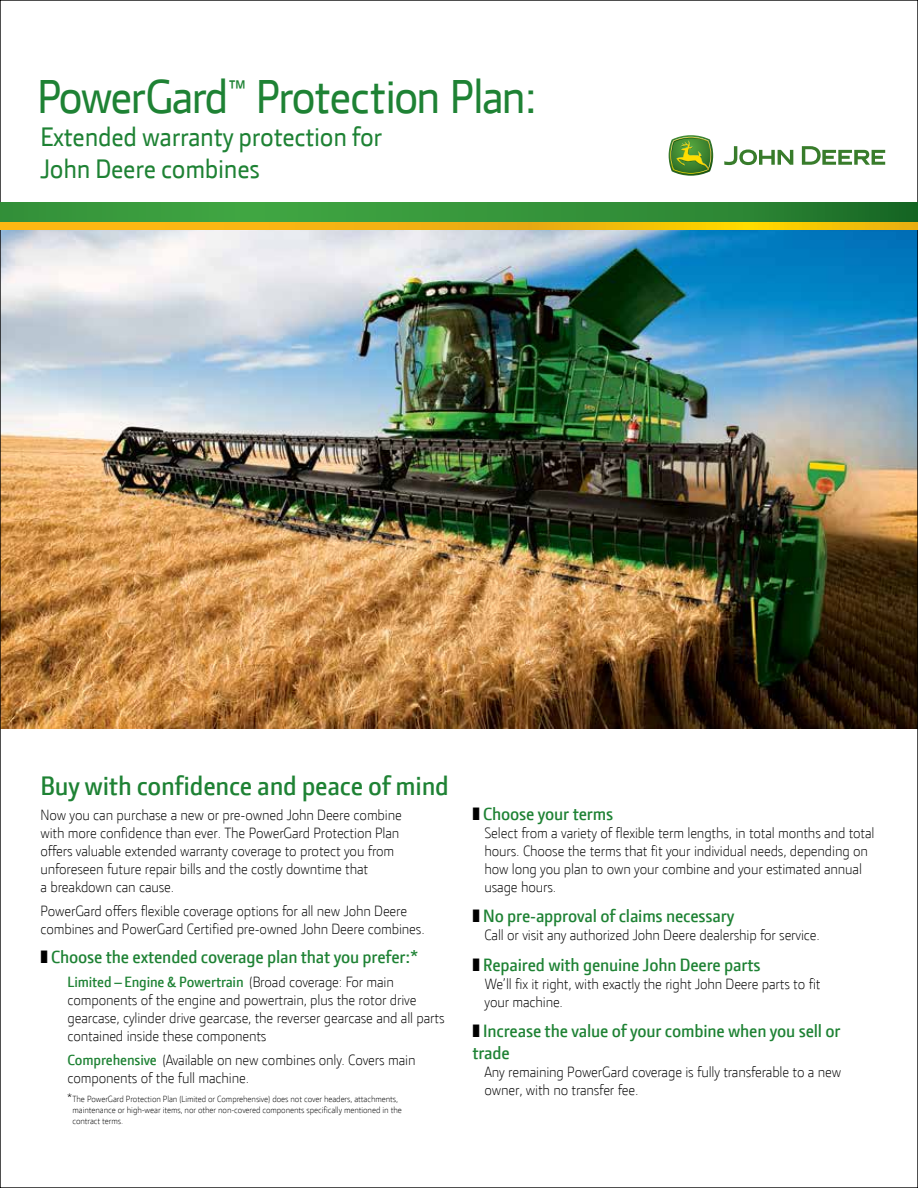
<style>
.page{position:relative;width:918px;height:1188px;background:#fff}
.page>*{position:absolute;margin:0;border:0;box-sizing:border-box;transform-origin:0 0}
.t1{font:48px "JD Sans";letter-spacing:-.045em;color:#1e8234}
.t2{font:27px/31.5px "JD Sans";letter-spacing:-.01em;color:#1e8234}
.t3{font:600 27px "JD Sans";letter-spacing:-.01em;color:#1e8234}
.t4{font:600 18px/21.6px "JD Sans";letter-spacing:-.01em;color:#1e8234}
.t5{font:300 15px/18px "JD Sans";letter-spacing:-.01em;color:#000}
.t6{font:300 9px/10.8px "JD Sans";letter-spacing:-.01em;color:#000}
.s1{color:#000}
.s2{font-weight:600;color:#1e8234}
.s3{font-size:12px}
</style>
<div class="page">
<img style="left:0;top:0;width:918px;height:1188px">
<svg style="left:0;top:202px;width:918px;height:21px;background:#3c9337"></svg>
<svg style="left:0;top:223px;width:918px;height:7px;background:#f5b90e"></svg>
<svg style="left:724px;top:146px;width:161px;height:19px"></svg>
<svg style="left:669px;top:135px;width:44px;height:41px;background:#75a045"></svg>
<h1 class="t1" style="left:37px;top:66px;width:501px">PowerGard<sup>™</sup> Protection Plan:</h1>
<h2 class="t2" style="left:40px;top:121px;width:343px">Extended warranty protection for<br>John Deere combines</h2>
<h2 class="t3" style="left:40px;top:768px;width:410px">Buy with confidence and peace of mind</h2>
<p class="t5" style="left:40px;top:805px;width:363px">Now you can purchase a new or pre-owned John Deere combine with more confidence than ever. The PowerGard Protection Plan offers valuable extended warranty coverage to protect you from unforeseen future repair bills and the costly downtime that<br>a breakdown can cause.</p>
<p class="t5" style="left:40px;top:902px;width:386px">PowerGard offers flexible coverage options for all new John Deere combines and PowerGard Certified pre-owned John Deere combines.</p>
<p class="t4" style="left:40px;top:945px;width:379px"><span class="s1">❚</span> Choose the extended coverage plan that you prefer:*</p>
<p class="t5" style="left:68px;top:972px;width:379px"><span class="s2">Limited – Engine &amp; Powertrain</span> (Broad coverage: For main components of the engine and powertrain, plus the rotor drive gearcase, cylinder drive gearcase, the reverser gearcase and all parts contained inside these components</p>
<p class="t5" style="left:68px;top:1051px;width:350px"><span class="s2">Comprehensive</span> (Available on new combines only. Covers main components of the full machine.</p>
<p class="t6" style="left:72px;top:1093px;width:331px;text-indent:-6px"><span class="s3">*</span>The PowerGard Protection Plan (Limited or Comprehensive) does not cover headers, attachments, maintenance or high-wear items, nor other non-covered components specifically mentioned in the contract terms.</p>
<p class="t4" style="left:472px;top:802px;width:142px"><span class="s1">❚</span> Choose your terms</p>
<p class="t5" style="left:484px;top:823px;width:392px">Select from a variety of flexible term lengths, in total months and total hours. Choose the terms that fit your individual needs, depending on how long you plan to own your combine and your estimated annual usage hours.</p>
<p class="t4" style="left:472px;top:905px;width:263px"><span class="s1">❚</span> No pre-approval of claims necessary</p>
<p class="t5" style="left:484px;top:926px;width:337px">Call or visit any authorized John Deere dealership for service.</p>
<p class="t4" style="left:472px;top:953px;width:290px"><span class="s1">❚</span> Repaired with genuine John Deere parts</p>
<p class="t5" style="left:484px;top:974px;width:338px">We’ll fix it right, with exactly the right John Deere parts to fit your machine.</p>
<p class="t4" style="left:472px;top:1020px;width:370px"><span class="s1">❚</span> Increase the value of your combine when you sell or trade</p>
<p class="t5" style="left:484px;top:1062px;width:358px">Any remaining PowerGard coverage is fully transferable to a new owner, with no transfer fee.</p>
</div>
